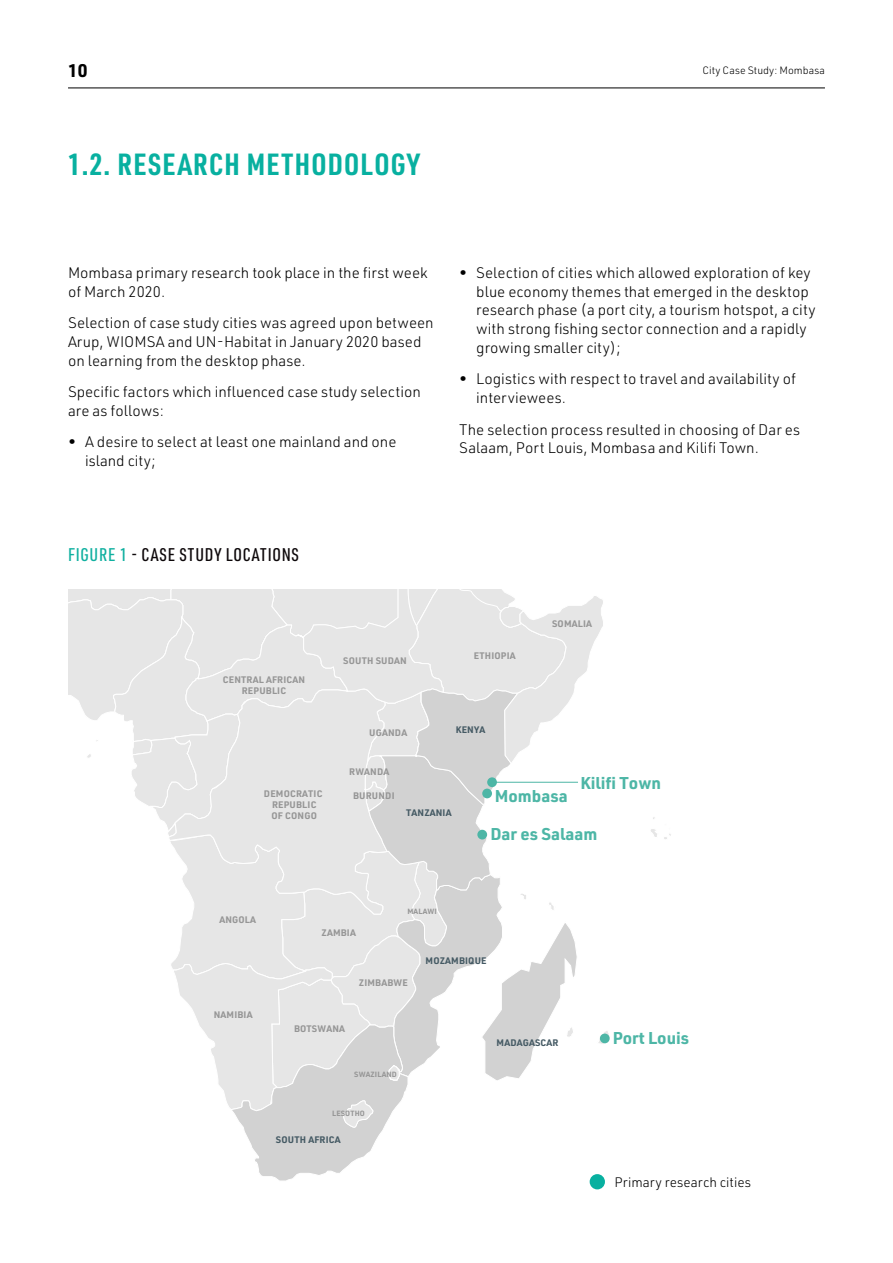
<style>
.page{position:relative;width:893px;height:1263px;background:#fff}
.page>*{position:absolute;margin:0;border:0;box-sizing:border-box;transform-origin:0 0}
.t1{font:700 30px "URWDIN Cond";letter-spacing:.045em;color:#08b0a0}
.t2{font:500 18px "URWDIN Cond";letter-spacing:.04em;color:#0d080a}
.t3{font:700 18px "URWDIN";color:#000}
.t4{font:700 16.8px "URWDIN";color:#4db6a6}
.t5{font:300 15px/18.8px "URWDIN";color:#000}
.t6{font:300 13.5px "URWDIN";color:#000}
.t7{font:300 10.5px "URWDIN";color:#000}
.t8{font:700 9.3px/11.2px "URWDIN";letter-spacing:.02em;color:#969696;text-align:center}
.t9{font:700 9.3px "URWDIN";letter-spacing:.02em;color:#455a64}
.t10{font:700 7.5px "URWDIN";letter-spacing:.02em;color:#969696}
.s1{color:#10b0a0}
</style>
<div class="page">
<hr style="left:68px;top:88px;width:757px;height:1px;background:#000">
<div style="left:590px;top:1174px;width:15px;height:15px;background:#08b0a0;border-radius:50%"></div>
<svg style="left:651px;top:817px;width:20px;height:22px"></svg>
<svg style="left:68px;top:589px;width:542px;height:593px"></svg>
<div style="left:482px;top:789px;width:10px;height:9px;background:#4db6a6;border-radius:50%"></div>
<div style="left:477px;top:830px;width:10px;height:9px;background:#4db6a6;border-radius:50%"></div>
<div style="left:600px;top:1033px;width:10px;height:10px;background:#4db6a6;border-radius:50%"></div>
<div style="left:487px;top:777px;width:10px;height:10px;background:#4db6a6;border-radius:50%"></div>
<p class="t3" style="left:68px;top:58px;width:21px">10</p>
<p class="t7" style="left:702px;top:63px;width:124px">City Case Study: Mombasa</p>
<h1 class="t1" style="left:68px;top:143px;width:353px">1.2. RESEARCH METHODOLOGY</h1>
<p class="t5" style="left:68px;top:263px;width:361px">Mombasa primary research took place in the first week of March 2020.</p>
<p class="t5" style="left:68px;top:313px;width:367px">Selection of case study cities was agreed upon between<br>Arup, WIOMSA and UN-Habitat in January 2020 based on learning from the desktop phase.</p>
<p class="t5" style="left:68px;top:382px;width:354px">Specific factors which influenced case study selection are as follows:</p>
<p class="t5" style="left:85px;top:432px;width:313px;text-indent:-17px">• A desire to select at least one mainland and one island city;</p>
<p class="t5" style="left:476px;top:263px;width:341px;text-indent:-17px">• Selection of cities which allowed exploration of key blue economy themes that emerged in the desktop research phase (a port city, a tourism hotspot, a city with strong fishing sector connection and a rapidly growing smaller city);</p>
<p class="t5" style="left:476px;top:369px;width:321px;text-indent:-17px">• Logistics with respect to travel and availability of interviewees.</p>
<p class="t5" style="left:459px;top:420px;width:342px">The selection process resulted in choosing of Dar es<br>Salaam, Port Louis, Mombasa and Kilifi Town.</p>
<p class="t2" style="left:68px;top:543px;width:233px"><span class="s1">FIGURE 1</span> - CASE STUDY LOCATIONS</p>
<p class="t8" style="left:223px;top:673px;width:84px">CENTRAL AFRICAN<br>REPUBLIC</p>
<p class="t8" style="left:343px;top:655px;width:65px">SOUTH SUDAN</p>
<p class="t8" style="left:369px;top:726px;width:39px">UGANDA</p>
<p class="t8" style="left:474px;top:650px;width:43px">ETHIOPIA</p>
<p class="t9" style="left:456px;top:723px;width:31px">KENYA</p>
<p class="t8" style="left:552px;top:618px;width:41px">SOMALIA</p>
<p class="t8" style="left:264px;top:787px;width:60px">DEMOCRATIC<br>REPUBLIC<br>OF CONGO</p>
<p class="t8" style="left:349px;top:766px;width:42px">RWANDA</p>
<p class="t8" style="left:353px;top:789px;width:43px">BURUNDI</p>
<p class="t9" style="left:406px;top:806px;width:47px">TANZANIA</p>
<p class="t4" style="left:495px;top:784px;width:74px">Mombasa</p>
<p class="t4" style="left:580px;top:771px;width:82px">Kilifi Town</p>
<p class="t4" style="left:490px;top:822px;width:109px">Dar es Salaam</p>
<p class="t8" style="left:219px;top:914px;width:38px">ANGOLA</p>
<p class="t8" style="left:214px;top:1009px;width:40px">NAMIBIA</p>
<p class="t8" style="left:322px;top:927px;width:36px">ZAMBIA</p>
<p class="t10" style="left:407px;top:906px;width:31px">MALAWI</p>
<p class="t9" style="left:426px;top:954px;width:63px">MOZAMBIQUE</p>
<p class="t8" style="left:359px;top:977px;width:50px">ZIMBABWE</p>
<p class="t8" style="left:294px;top:1022px;width:52px">BOTSWANA</p>
<p class="t10" style="left:354px;top:1069px;width:44px">SWAZILAND</p>
<p class="t10" style="left:332px;top:1108px;width:34px">LESOTHO</p>
<p class="t9" style="left:276px;top:1133px;width:66px">SOUTH AFRICA</p>
<p class="t9" style="left:497px;top:1036px;width:63px">MADAGASCAR</p>
<p class="t4" style="left:613px;top:1026px;width:78px">Port Louis</p>
<p class="t6" style="left:614px;top:1173px;width:138px">Primary research cities</p>
</div>
